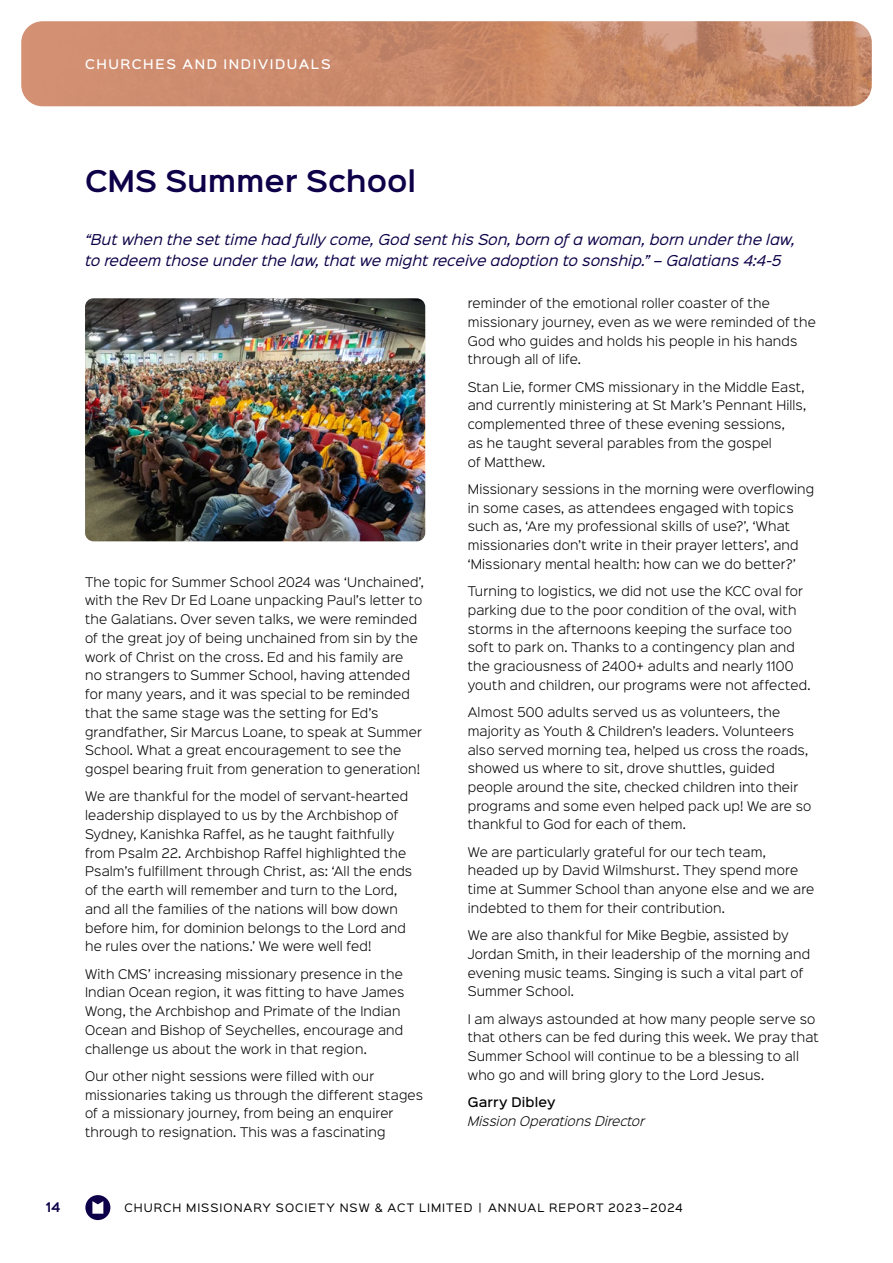
<style>
.page{position:relative;width:893px;height:1263px;background:#fff}
.page>*{position:absolute;margin:0;border:0;box-sizing:border-box;transform-origin:0 0}
.t1{font:600 27px "Sinkin Sans 600";letter-spacing:-.005em;color:#0e0048}
.t2{font:italic 13.5px/21px "Sinkin Sans 400";letter-spacing:.005em;color:#0e0048}
.t3{font:300 12px/18.8px "Sinkin Sans 300";letter-spacing:.015em;color:#000}
.t4{font:italic 300 12px "Sinkin Sans 300";letter-spacing:.01em;color:#000}
.t5{font:500 12px "Sinkin Sans 500";letter-spacing:.135em;color:#fff}
.t6{font:500 12px "Sinkin Sans 500";letter-spacing:.015em;color:#000}
.t7{font:600 12px "Sinkin Sans 600";color:#0e0048}
.t8{font:10.5px "Sinkin Sans 400";letter-spacing:.095em;color:#000}
</style>
<div class="page">
<img style="left:21px;top:21px;width:851px;height:85px">
<img style="left:85px;top:298px;width:340px;height:243px">
<svg style="left:85px;top:1195px;width:25px;height:25px"></svg>
<p class="t5" style="left:85px;top:53px;width:247px">CHURCHES AND INDIVIDUALS</p>
<h1 class="t1" style="left:85px;top:157px;width:333px">CMS Summer School</h1>
<p class="t2" style="left:85px;top:228px;width:712px">“But when the set time had fully come, God sent his Son, born of a woman, born under the law, to redeem those under the law, that we might receive adoption to sonship.” – Galatians 4:4-5</p>
<p class="t3" style="left:85px;top:572px;width:340px">The topic for Summer School 2024 was ‘Unchained’, with the Rev Dr Ed Loane unpacking Paul’s letter to the Galatians. Over seven talks, we were reminded of the great joy of being unchained from sin by the work of Christ on the cross. Ed and his family are<br>no strangers to Summer School, having attended for many years, and it was special to be reminded that the same stage was the setting for Ed’s grandfather, Sir Marcus Loane, to speak at Summer School. What a great encouragement to see the gospel bearing fruit from generation to generation!</p>
<p class="t3" style="left:85px;top:786px;width:329px">We are thankful for the model of servant-hearted leadership displayed to us by the Archbishop of Sydney, Kanishka Raffel, as he taught faithfully from Psalm 22. Archbishop Raffel highlighted the Psalm’s fulfillment through Christ, as: ‘All the ends of the earth will remember and turn to the Lord, and all the families of the nations will bow down before him, for dominion belongs to the Lord and he rules over the nations.’ We were well fed!</p>
<p class="t3" style="left:85px;top:963px;width:321px">With CMS’ increasing missionary presence in the Indian Ocean region, it was fitting to have James Wong, the Archbishop and Primate of the Indian Ocean and Bishop of Seychelles, encourage and challenge us about the work in that region.</p>
<p class="t3" style="left:85px;top:1066px;width:340px">Our other night sessions were filled with our missionaries taking us through the different stages of a missionary journey, from being an enquirer through to resignation. This was a fascinating</p>
<p class="t3" style="left:468px;top:293px;width:350px">reminder of the emotional roller coaster of the missionary journey, even as we were reminded of the God who guides and holds his people in his hands through all of life.</p>
<p class="t3" style="left:468px;top:376px;width:340px">Stan Lie, former CMS missionary in the Middle East, and currently ministering at St Mark’s Pennant Hills, complemented three of these evening sessions,<br>as he taught several parables from the gospel<br>of Matthew.</p>
<p class="t3" style="left:468px;top:479px;width:348px">Missionary sessions in the morning were overflowing in some cases, as attendees engaged with topics such as, ‘Are my professional skills of use?’, ‘What missionaries don’t write in their prayer letters’, and ‘Missionary mental health: how can we do better?’</p>
<p class="t3" style="left:468px;top:581px;width:344px">Turning to logistics, we did not use the KCC oval for parking due to the poor condition of the oval, with storms in the afternoons keeping the surface too soft to park on. Thanks to a contingency plan and the graciousness of 2400+ adults and nearly 1100 youth and children, our programs were not affected.</p>
<p class="t3" style="left:468px;top:702px;width:345px">Almost 500 adults served us as volunteers, the majority as Youth &amp; Children’s leaders. Volunteers also served morning tea, helped us cross the roads, showed us where to sit, drove shuttles, guided people around the site, checked children into their programs and some even helped pack up! We are so thankful to God for each of them.</p>
<p class="t3" style="left:468px;top:842px;width:348px">We are particularly grateful for our tech team, headed up by David Wilmshurst. They spend more time at Summer School than anyone else and we are indebted to them for their contribution.</p>
<p class="t3" style="left:468px;top:925px;width:344px">We are also thankful for Mike Begbie, assisted by Jordan Smith, in their leadership of the morning and evening music teams. Singing is such a vital part of Summer School.</p>
<p class="t3" style="left:468px;top:1009px;width:352px">I am always astounded at how many people serve so that others can be fed during this week. We pray that Summer School will continue to be a blessing to all who go and will bring glory to the Lord Jesus.</p>
<p class="t6" style="left:468px;top:1092px;width:89px">Garry Dibley</p>
<p class="t4" style="left:468px;top:1111px;width:179px">Mission Operations Director</p>
<p class="t7" style="left:46px;top:1197px;width:16px">14</p>
<p class="t8" style="left:125px;top:1199px;width:560px">CHURCH MISSIONARY SOCIETY NSW &amp; ACT LIMITED | ANNUAL REPORT 2023–2024</p>
</div>
